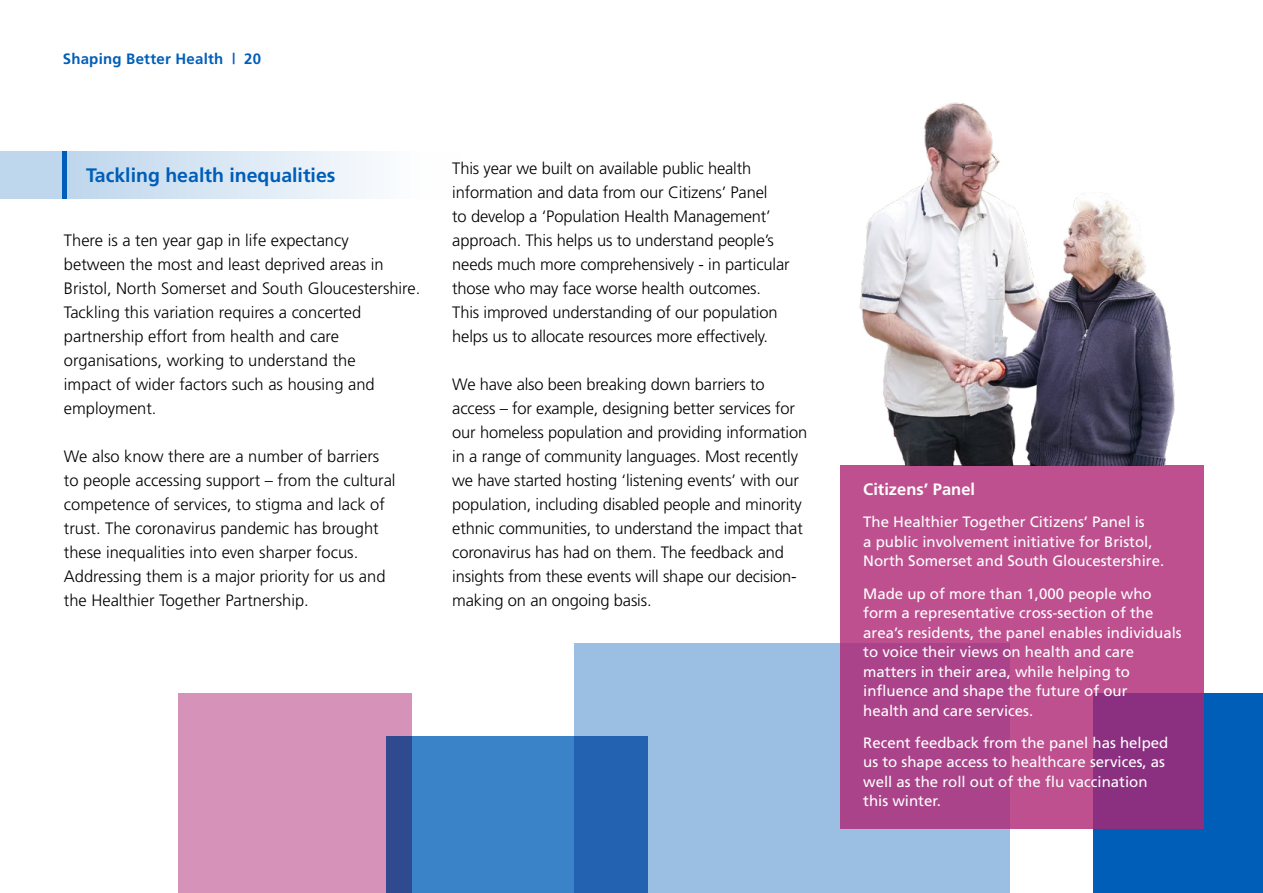
<style>
.page{position:relative;width:1263px;height:893px;background:#fff}
.page>*{position:absolute;margin:0;border:0;box-sizing:border-box;transform-origin:0 0}
.t1{font:700 19.5px "Frutiger";color:#005eb8}
.t2{font:300 16.5px/24px "Frutiger";letter-spacing:-.01em;color:#000}
.t3{font:700 16.5px "Frutiger";color:#fff}
.t4{font:15px/19.5px "Frutiger";color:#fff}
.t5{font:700 15px "Frutiger";letter-spacing:.015em;color:#005eb8}
</style>
<div class="page">
<div style="left:0;top:151px;width:460px;height:47px;background:linear-gradient(to right,#b3d0ea,#fff)"></div>
<hr style="left:63px;top:151px;width:4px;height:47px;background:#005eb8">
<div style="left:1094px;top:694px;width:169px;height:199px;background:#005eb8"></div>
<div style="left:574px;top:643px;width:435px;height:250px;background:#9abfe2"></div>
<svg style="left:412px;top:736px;width:236px;height:157px;background:#3378c0"></svg>
<svg style="left:179px;top:694px;width:233px;height:199px;background:#c78bb5"></svg>
<svg style="left:840px;top:465px;width:363px;height:364px;background:#b2498b"></svg>
<img style="left:859px;top:102px;width:316px;height:363px">
<p class="t5" style="left:63px;top:50px;width:200px">Shaping Better Health | 20</p>
<p class="t1" style="left:86px;top:163px;width:251px">Tackling health inequalities</p>
<p class="t2" style="left:64px;top:228px;width:358px">There is a ten year gap in life expectancy<br>between the most and least deprived areas in Bristol, North Somerset and South Gloucestershire.<br>Tackling this variation requires a concerted partnership effort from health and care organisations, working to understand the<br>impact of wider factors such as housing and employment.</p>
<p class="t2" style="left:64px;top:444px;width:333px">We also know there are a number of barriers to people accessing support – from the cultural competence of services, to stigma and lack of trust. The coronavirus pandemic has brought these inequalities into even sharper focus.<br>Addressing them is a major priority for us and the Healthier Together Partnership.</p>
<p class="t2" style="left:452px;top:156px;width:339px">This year we built on available public health information and data from our Citizens’ Panel<br>to develop a ‘Population Health Management’ approach. This helps us to understand people’s needs much more comprehensively - in particular those who may face worse health outcomes.<br>This improved understanding of our population helps us to allocate resources more effectively.</p>
<p class="t2" style="left:452px;top:372px;width:356px">We have also been breaking down barriers to access – for example, designing better services for our homeless population and providing information in a range of community languages. Most recently we have started hosting ‘listening events’ with our population, including disabled people and minority ethnic communities, to understand the impact that coronavirus has had on them. The feedback and insights from these events will shape our decision&shy;making on an ongoing basis.</p>
<p class="t3" style="left:863px;top:480px;width:113px">Citizens’ Panel</p>
<p class="t4" style="left:863px;top:512px;width:302px">The Healthier Together Citizens’ Panel is<br>a public involvement initiative for Bristol,<br>North Somerset and South Gloucestershire.</p>
<p class="t4" style="left:863px;top:583px;width:320px">Made up of more than 1,000 people who form a representative cross-section of the area’s residents, the panel enables individuals to voice their views on health and care matters in their area, while helping to influence and shape the future of our<br>health and care services.</p>
<p class="t4" style="left:863px;top:733px;width:307px">Recent feedback from the panel has helped us to shape access to healthcare services, as well as the roll out of the flu vaccination this winter.</p>
</div>
